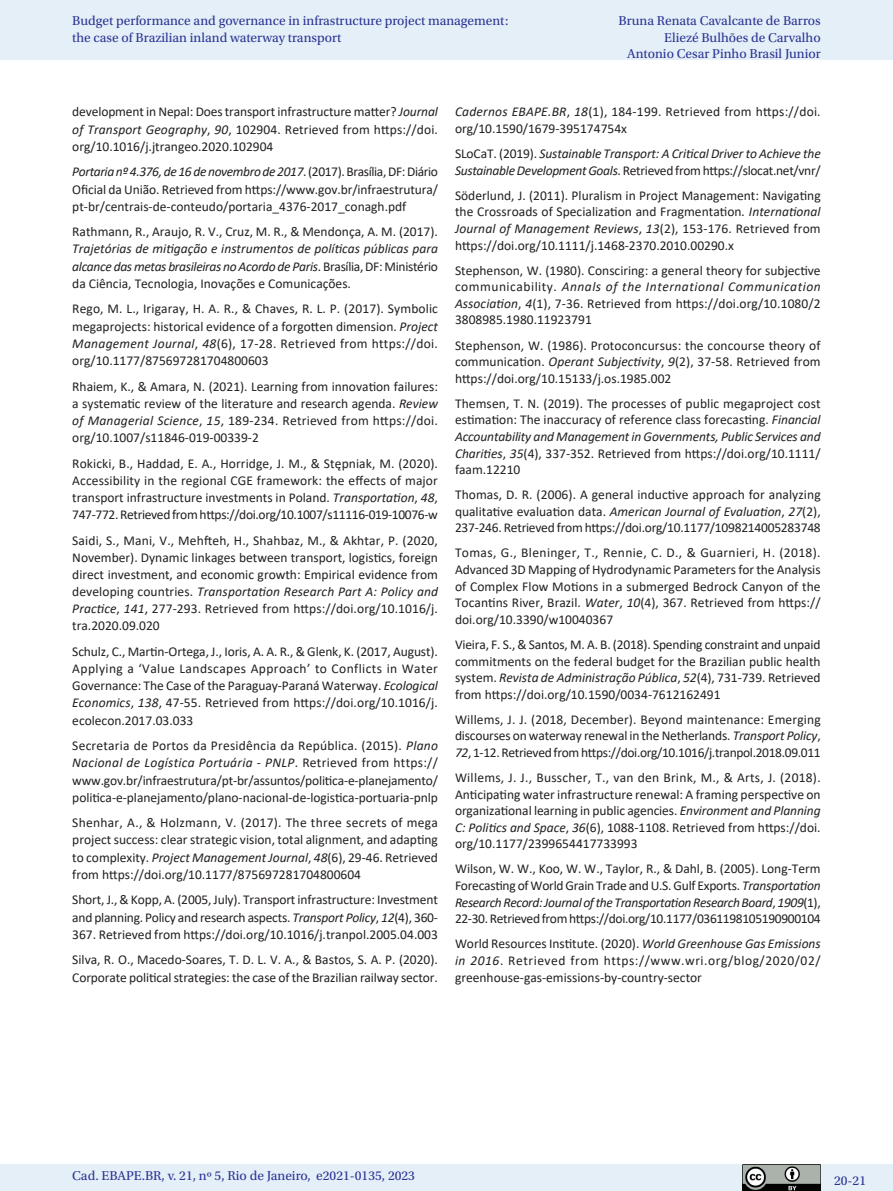
<style>
.page{position:relative;width:893px;height:1191px;background:#fff}
.page>*{position:absolute;margin:0;border:0;box-sizing:border-box;transform-origin:0 0}
.Referencias{font:13.5px/17.1px "Calibri";color:#231f20;text-align:justify}
.t1{font:13.5px/16.5px "Utopia Std";color:#2b3393}
.Referencias-2{font:italic 13.5px/16.6px "Calibri";letter-spacing:-.01em;color:#231f20}
.s1{font-style:italic}
.s2{font-style:normal}
</style>
<div class="page">
<div style="left:0;top:0;width:893px;height:60px;background:#e4eff8"></div>
<div style="left:0;top:1164px;width:893px;height:27px;background:#e4eff8"></div>
<img style="left:743px;top:1164px;width:78px;height:27px">
<p class="t1" style="left:72px;top:13px;width:438px">Budget performance and governance in infrastructure project management: the case of Brazilian inland waterway transport</p>
<p class="t1" style="left:618px;top:13px;width:204px;text-align:right">Bruna Renata Cavalcante de Barros<br>Eliezé Bulhões de Carvalho<br>Antonio Cesar Pinho Brasil Junior</p>
<p class="Referencias" style="left:72px;top:103px;width:367px">development in Nepal: Does transport infrastructure matter? <span class="s1">Journal of Transport Geography</span>, <span class="s1">90</span>, 102904. Retrieved from https://doi. org/10.1016/j.jtrangeo.2020.102904</p>
<p class="Referencias" style="left:72px;top:163px;width:367px"><span class="s1">Portaria nº 4.376, de 16 de novembro de 2017</span>. (2017). Brasília, DF: Diário Oficial da União. Retrieved from https://www.gov.br/infraestrutura/ pt-br/centrais-de-conteudo/portaria_4376-2017_conagh.pdf</p>
<p class="Referencias" style="left:72px;top:223px;width:367px">Rathmann, R., Araujo, R. V., Cruz, M. R., &amp; Mendonça, A. M. (2017).<br><span class="s1">Trajetórias de mitigação e instrumentos de políticas públicas para alcance das metas brasileiras no Acordo de Paris</span>. Brasília, DF: Ministério da Ciência, Tecnologia, Inovações e Comunicações.</p>
<p class="Referencias" style="left:72px;top:300px;width:367px">Rego, M. L., Irigaray, H. A. R., &amp; Chaves, R. L. P. (2017). Symbolic megaprojects: historical evidence of a forgotten dimension. <span class="s1">Project Management Journal</span>, <span class="s1">48</span>(6), 17-28. Retrieved from https://doi. org/10.1177/875697281704800603</p>
<p class="Referencias" style="left:72px;top:377px;width:367px">Rhaiem, K., &amp; Amara, N. (2021). Learning from innovation failures: a systematic review of the literature and research agenda. <span class="s1">Review of Managerial Science</span>, <span class="s1">15</span>, 189-234. Retrieved from https://doi. org/10.1007/s11846-019-00339-2</p>
<p class="Referencias" style="left:72px;top:454px;width:367px">Rokicki, B., Haddad, E. A., Horridge, J. M., &amp; Stępniak, M. (2020).<br>Accessibility in the regional CGE framework: the effects of major transport infrastructure investments in Poland. <span class="s1">Transportation</span>, <span class="s1">48</span>, 747-772. Retrieved from https://doi.org/10.1007/s11116-019-10076-w</p>
<p class="Referencias" style="left:72px;top:531px;width:367px">Saidi, S., Mani, V., Mehfteh, H., Shahbaz, M., &amp; Akhtar, P. (2020, November). Dynamic linkages between transport, logistics, foreign direct investment, and economic growth: Empirical evidence from developing countries. <span class="s1">Transportation Research Part A: Policy and Practice</span>, <span class="s1">141</span>, 277-293. Retrieved from https://doi.org/10.1016/j. tra.2020.09.020</p>
<p class="Referencias" style="left:72px;top:642px;width:367px">Schulz, C., Martin-Ortega, J., Ioris, A. A. R., &amp; Glenk, K. (2017, August).<br>Applying a ‘Value Landscapes Approach’ to Conflicts in Water Governance: The Case of the Paraguay-Paraná Waterway. <span class="s1">Ecological Economics</span>, <span class="s1">138</span>, 47-55. Retrieved from https://doi.org/10.1016/j. ecolecon.2017.03.033</p>
<p class="Referencias" style="left:72px;top:737px;width:367px">Secretaria de Portos da Presidência da República. (2015). <span class="s1">Plano Nacional de Logística Portuária - PNLP</span>. Retrieved from https:// www.gov.br/infraestrutura/pt-br/assuntos/politica-e-planejamento/ politica-e-planejamento/plano-nacional-de-logistica-portuaria-pnlp</p>
<p class="Referencias" style="left:72px;top:814px;width:367px">Shenhar, A., &amp; Holzmann, V. (2017). The three secrets of mega project success: clear strategic vision, total alignment, and adapting to complexity. <span class="s1">Project Management Journal</span>, <span class="s1">48</span>(6), 29-46. Retrieved from https://doi.org/10.1177/875697281704800604</p>
<p class="Referencias" style="left:72px;top:891px;width:367px">Short, J., &amp; Kopp, A. (2005, July). Transport infrastructure: Investment and planning. Policy and research aspects. <span class="s1">Transport Policy</span>, <span class="s1">12</span>(4), 360- 367. Retrieved from https://doi.org/10.1016/j.tranpol.2005.04.003</p>
<p class="Referencias" style="left:72px;top:951px;width:367px">Silva, R. O., Macedo-Soares, T. D. L. V. A., &amp; Bastos, S. A. P. (2020).<br>Corporate political strategies: the case of the Brazilian railway sector.</p>
<p class="Referencias" style="left:455px;top:103px;width:367px;line-height:16.6px"><span class="s1">Cadernos EBAPE.BR</span>, <span class="s1">18</span>(1), 184-199. Retrieved from https://doi. org/10.1590/1679-395174754x</p>
<p class="Referencias-2" style="left:455px;top:145px;width:367px"><span class="s2">SLoCaT. (2019).</span> Sustainable Transport: A Critical Driver to Achieve the<br>Sustainable Development Goals<span class="s2">. Retrieved from https://slocat.net/vnr/</span></p>
<p class="Referencias" style="left:455px;top:187px;width:367px;line-height:16.6px">Söderlund, J. (2011). Pluralism in Project Management: Navigating the Crossroads of Specialization and Fragmentation<span class="s1">. International Journal of Management Reviews</span>, <span class="s1">13</span>(2), 153-176. Retrieved from https://doi.org/10.1111/j.1468-2370.2010.00290.x</p>
<p class="Referencias" style="left:455px;top:261px;width:367px;line-height:16.6px">Stephenson, W. (1980). Consciring: a general theory for subjective communicability. <span class="s1">Annals of the International Communication Association</span>, <span class="s1">4</span>(1), 7-36. Retrieved from https://doi.org/10.1080/2<br>3808985.1980.11923791</p>
<p class="Referencias" style="left:455px;top:336px;width:367px;line-height:16.6px">Stephenson, W. (1986). Protoconcursus: the concourse theory of communication. <span class="s1">Operant Subjectivity</span>, <span class="s1">9</span>(2), 37-58. Retrieved from https://doi.org/10.15133/j.os.1985.002</p>
<p class="Referencias" style="left:455px;top:394px;width:367px;line-height:16.6px">Themsen, T. N. (2019). The processes of public megaproject cost estimation: The inaccuracy of reference class forecasting. <span class="s1">Financial Accountability and Management in Governments, Public Services and Charities</span>, <span class="s1">35</span>(4), 337-352. Retrieved from https://doi.org/10.1111/ faam.12210</p>
<p class="Referencias" style="left:455px;top:486px;width:367px;line-height:16.6px">Thomas, D. R. (2006). A general inductive approach for analyzing qualitative evaluation data. <span class="s1">American Journal of Evaluation</span>, <span class="s1">27</span>(2), 237-246. Retrieved from https://doi.org/10.1177/1098214005283748</p>
<p class="Referencias" style="left:455px;top:544px;width:367px;line-height:16.6px">Tomas, G., Bleninger, T., Rennie, C. D., &amp; Guarnieri, H. (2018).<br>Advanced 3D Mapping of Hydrodynamic Parameters for the Analysis of Complex Flow Motions in a submerged Bedrock Canyon of the Tocantins River, Brazil. <span class="s1">Water</span>, <span class="s1">10</span>(4), 367. Retrieved from https:// doi.org/10.3390/w10040367</p>
<p class="Referencias" style="left:455px;top:636px;width:367px;line-height:16.6px">Vieira, F. S., &amp; Santos, M. A. B. (2018). Spending constraint and unpaid commitments on the federal budget for the Brazilian public health system. <span class="s1">Revista de Administração Pública</span>, <span class="s1">52</span>(4), 731-739. Retrieved from https://doi.org/10.1590/0034-7612162491</p>
<p class="Referencias" style="left:455px;top:710px;width:367px;line-height:16.6px">Willems, J. J. (2018, December). Beyond maintenance: Emerging discourses on waterway renewal in the Netherlands. <span class="s1">Transport Policy</span>, <span class="s1">72</span>, 1-12. Retrieved from https://doi.org/10.1016/j.tranpol.2018.09.011</p>
<p class="Referencias" style="left:455px;top:769px;width:367px;line-height:16.6px">Willems, J. J., Busscher, T., van den Brink, M., &amp; Arts, J. (2018).<br>Anticipating water infrastructure renewal: A framing perspective on organizational learning in public agencies. <span class="s1">Environment and Planning C: Politics and Space</span>, <span class="s1">36</span>(6), 1088-1108. Retrieved from https://doi. org/10.1177/2399654417733993</p>
<p class="Referencias" style="left:455px;top:860px;width:367px;line-height:16.6px">Wilson, W. W., Koo, W. W., Taylor, R., &amp; Dahl, B. (2005). Long-Term Forecasting of World Grain Trade and U.S. Gulf Exports. <span class="s1">Transportation Research Record: Journal of the Transportation Research Board</span>, <span class="s1">1909</span>(1), 22-30. Retrieved from https://doi.org/10.1177/0361198105190900104</p>
<p class="Referencias" style="left:455px;top:935px;width:367px;line-height:16.6px">World Resources Institute. (2020). <span class="s1">World Greenhouse Gas Emissions in 2016</span>. Retrieved from https://www.wri.org/blog/2020/02/ greenhouse-gas-emissions-by-country-sector</p>
<p class="t1" style="left:72px;top:1167px;width:344px">Cad. EBAPE.BR, v. 21, nº 5, Rio de Janeiro, e2021-0135, 2023</p>
<p class="t1" style="left:834px;top:1172px;width:33px">20-21</p>
</div>
